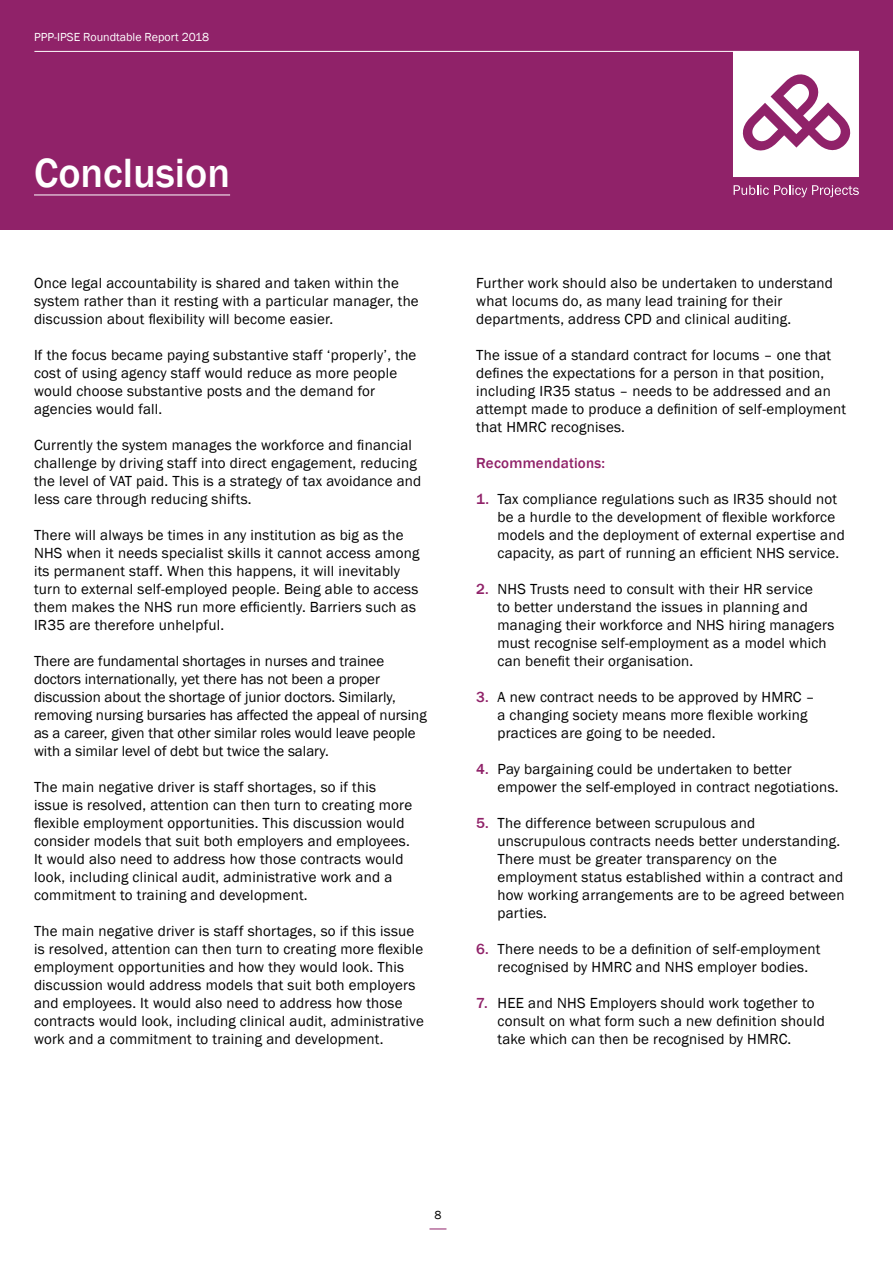
<style>
.page{position:relative;width:893px;height:1263px;background:#fff}
.page>*{position:absolute;margin:0;border:0;box-sizing:border-box;transform-origin:0 0}
.t1{font:500 42px "Franklin Gothic";color:#fff}
.t2{font:15px/18px "Franklin Gothic";letter-spacing:.015em;color:#000}
.t3{font:500 15px "Franklin Gothic";letter-spacing:.015em;color:#902269}
.t4{font:12px "Franklin Gothic";color:#fff}
.t5{font:12px "Franklin Gothic";color:#000}
.s1{font-weight:500;color:#902269}
</style>
<div class="page">
<div style="left:0;top:0;width:893px;height:230px;background:#902269"></div>
<svg style="left:429px;top:1228px;width:17px;height:1px"></svg>
<hr style="left:34px;top:51px;width:825px;height:1px;background:#fff">
<svg style="left:733px;top:52px;width:126px;height:125px"></svg>
<svg style="left:734px;top:185px;width:125px;height:12px"></svg>
<hr style="left:34px;top:195px;width:196px;height:1px;background:#fff">
<p class="t4" style="left:34px;top:32px;width:177px">PPP-IPSE Roundtable Report 2018</p>
<h1 class="t1" style="left:34px;top:156px;width:198px">Conclusion</h1>
<p class="t2" style="left:34px;top:274px;width:386px">Once legal accountability is shared and taken within the system rather than it resting with a particular manager, the discussion about flexibility will become easier.</p>
<p class="t2" style="left:34px;top:346px;width:384px">If the focus became paying substantive staff ‘properly’, the cost of using agency staff would reduce as more people would choose substantive posts and the demand for agencies would fall.</p>
<p class="t2" style="left:34px;top:436px;width:389px">Currently the system manages the workforce and financial challenge by driving staff into direct engagement, reducing the level of VAT paid. This is a strategy of tax avoidance and less care through reducing shifts.</p>
<p class="t2" style="left:34px;top:526px;width:387px">There will always be times in any institution as big as the NHS when it needs specialist skills it cannot access among its permanent staff. When this happens, it will inevitably turn to external self-employed people. Being able to access them makes the NHS run more efficiently. Barriers such as IR35 are therefore unhelpful.</p>
<p class="t2" style="left:34px;top:652px;width:394px">There are fundamental shortages in nurses and trainee doctors internationally, yet there has not been a proper discussion about the shortage of junior doctors. Similarly, removing nursing bursaries has affected the appeal of nursing as a career, given that other similar roles would leave people with a similar level of debt but twice the salary.</p>
<p class="t2" style="left:34px;top:778px;width:380px">The main negative driver is staff shortages, so if this issue is resolved, attention can then turn to creating more flexible employment opportunities. This discussion would consider models that suit both employers and employees.<br>It would also need to address how those contracts would look, including clinical audit, administrative work and a commitment to training and development.</p>
<p class="t2" style="left:34px;top:922px;width:391px">The main negative driver is staff shortages, so if this issue is resolved, attention can then turn to creating more flexible employment opportunities and how they would look. This discussion would address models that suit both employers and employees. It would also need to address how those contracts would look, including clinical audit, administrative work and a commitment to training and development.</p>
<p class="t2" style="left:476px;top:274px;width:358px">Further work should also be undertaken to understand what locums do, as many lead training for their departments, address CPD and clinical auditing.</p>
<p class="t2" style="left:476px;top:346px;width:371px">The issue of a standard contract for locums – one that defines the expectations for a person in that position, including IR35 status – needs to be addressed and an attempt made to produce a definition of self-employment that HMRC recognises.</p>
<p class="t3" style="left:476px;top:457px;width:130px">Recommendations:</p>
<p class="t2" style="left:497px;top:490px;width:349px;text-indent:-21px"><span class="s1">1.</span> Tax compliance regulations such as IR35 should not be a hurdle to the development of flexible workforce models and the deployment of external expertise and capacity, as part of running an efficient NHS service.</p>
<p class="t2" style="left:497px;top:580px;width:338px;text-indent:-21px"><span class="s1">2.</span> NHS Trusts need to consult with their HR service<br>to better understand the issues in planning and managing their workforce and NHS hiring managers must recognise self-employment as a model which can benefit their organisation.</p>
<p class="t2" style="left:497px;top:688px;width:319px;text-indent:-21px"><span class="s1">3.</span> A new contract needs to be approved by HMRC – a changing society means more flexible working practices are going to be needed.</p>
<p class="t2" style="left:497px;top:760px;width:343px;text-indent:-21px"><span class="s1">4.</span> Pay bargaining could be undertaken to better empower the self-employed in contract negotiations.</p>
<p class="t2" style="left:497px;top:814px;width:348px;text-indent:-21px"><span class="s1">5.</span> The difference between scrupulous and unscrupulous contracts needs better understanding.<br>There must be greater transparency on the employment status established within a contract and how working arrangements are to be agreed between parties.</p>
<p class="t2" style="left:476px;top:940px;width:346px;text-align:center"><span class="s1">6.</span> There needs to be a definition of self-employment recognised by HMRC and NHS employer bodies.</p>
<p class="t2" style="left:497px;top:994px;width:329px;text-indent:-21px"><span class="s1">7.</span> HEE and NHS Employers should work together to consult on what form such a new definition should take which can then be recognised by HMRC.</p>
<p class="t5" style="left:434px;top:1207px;width:9px">8</p>
</div>
